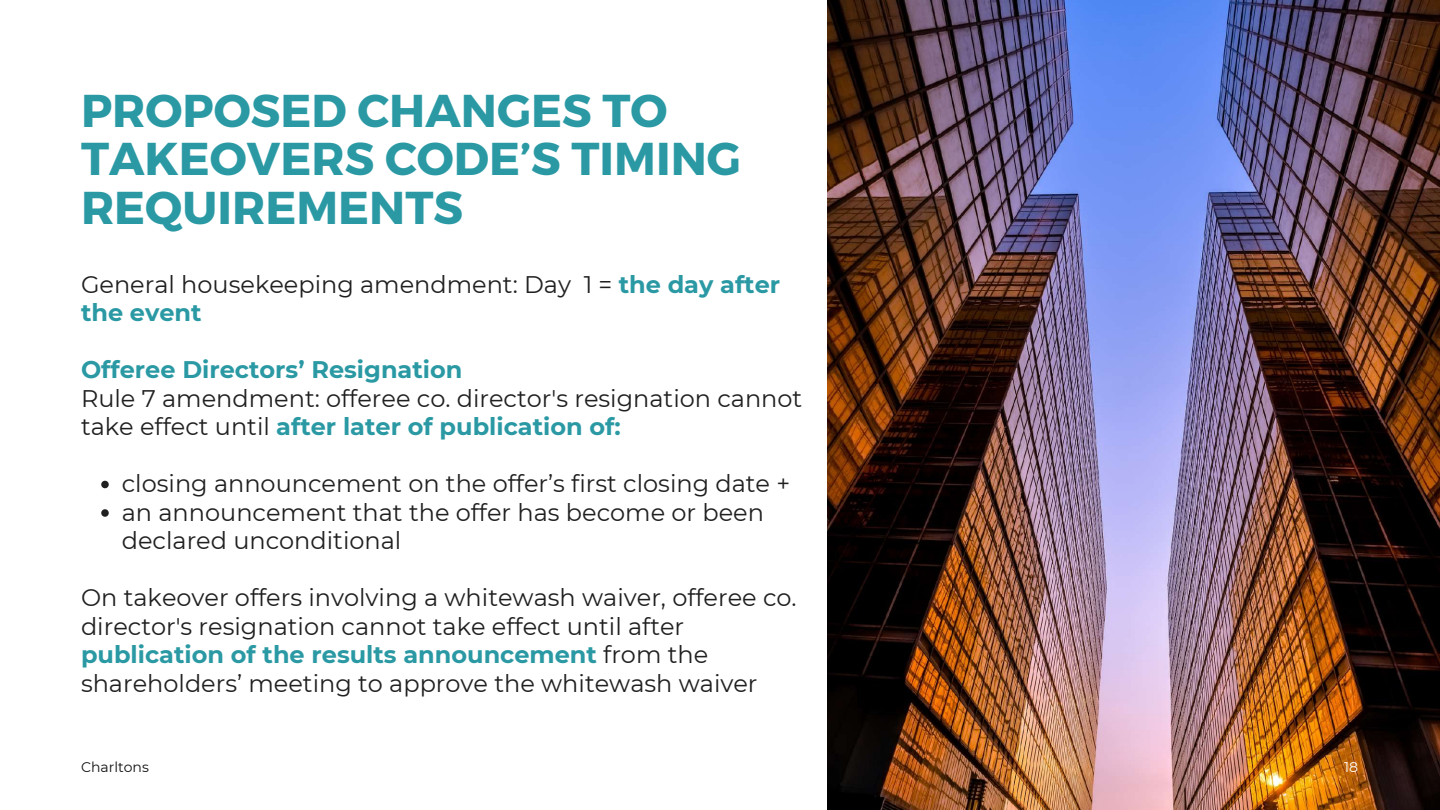
<style>
.page{position:relative;width:1440px;height:810px;background:#fff}
.page>*{position:absolute;margin:0;border:0;box-sizing:border-box;transform-origin:0 0}
.t1{font:700 46px/48.8px "Montserrat";color:#2a99a4}
.t2{font:24px/28.5px "Montserrat";color:#202020}
.t3{font:700 24px "Montserrat";color:#2a99a4}
.t4{font:14px "Montserrat";color:#131114}
.t5{font:14px "Montserrat";color:#fff}
.s1{font-weight:700;color:#2a99a4}
</style>
<div class="page">
<img style="left:828px;top:0;width:612px;height:810px">
<svg style="left:101px;top:481px;width:8px;height:7px"></svg>
<svg style="left:101px;top:509px;width:8px;height:8px"></svg>
<h1 class="t1" style="left:81px;top:84px;width:662px">PROPOSED CHANGES TO<br>TAKEOVERS CODE’S TIMING<br>REQUIREMENTS</h1>
<p class="t2" style="left:81px;top:270px;width:701px">General housekeeping amendment: Day 1 = <span class="s1">the day after the event</span></p>
<p class="t3" style="left:81px;top:355px;width:383px">Offeree Directors’ Resignation</p>
<p class="t2" style="left:81px;top:384px;width:723px">Rule 7 amendment: offeree co. director's resignation cannot take effect until <span class="s1">after later of publication of:</span></p>
<p class="t2" style="left:122px;top:469px;width:670px">closing announcement on the offer’s first closing date + an announcement that the offer has become or been declared unconditional</p>
<p class="t2" style="left:81px;top:583px;width:717px">On takeover offers involving a whitewash waiver, offeree co. director's resignation cannot take effect until after <span class="s1">publication of the results announcement</span> from the shareholders’ meeting to approve the whitewash waiver</p>
<p class="t4" style="left:81px;top:759px;width:69px">Charltons</p>
<p class="t5" style="left:1344px;top:759px;width:15px">18</p>
</div>
